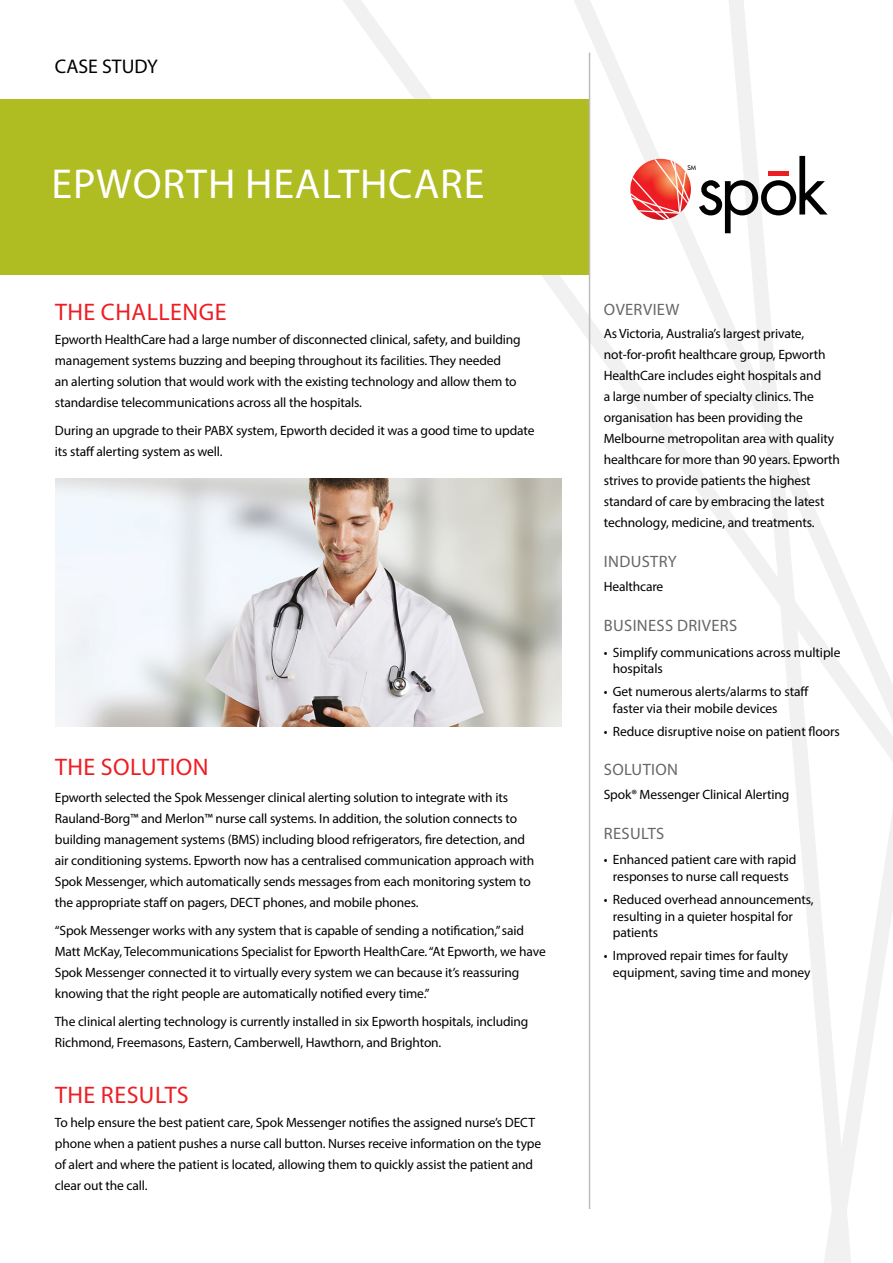
<style>
.page{position:relative;width:893px;height:1263px;background:#fff}
.page>*{position:absolute;margin:0;border:0;box-sizing:border-box;transform-origin:0 0}
.t1{font:42px "Myriad Pro";letter-spacing:.02em;color:#fff}
.t2{font:24px "Myriad Pro";letter-spacing:.02em;color:#ed1d24}
.t3{font:19.8px "Myriad Pro";color:#000}
.t4{font:16.5px "Myriad Pro";letter-spacing:.02em;color:#67676b}
.t5{font:13.5px/21px "Myriad Pro";letter-spacing:-.01em;color:#000}
.t6{font:500 6.3px "Futura Std";color:#000}
</style>
<div class="page">
<svg style="left:546px;top:0;width:172px;height:1209px"></svg>
<svg style="left:718px;top:0;width:80px;height:806px"></svg>
<svg style="left:798px;top:155px;width:95px;height:1108px"></svg>
<div style="left:0;top:99px;width:589px;height:176px;background:#afbc22"></div>
<img style="left:56px;top:478px;width:505px;height:248px">
<hr style="left:589px;top:53px;width:1px;height:1156px;background:#bebbba">
<svg style="left:699px;top:156px;width:129px;height:77px"></svg>
<div style="left:768px;top:171px;width:21px;height:5px;background:#ed1d24"></div>
<svg style="left:630px;top:159px;width:61px;height:61px"></svg>
<h3 class="t3" style="left:55px;top:54px;width:105px">CASE STUDY</h3>
<h1 class="t1" style="left:52px;top:158px;width:434px">EPWORTH HEALTHCARE</h1>
<h2 class="t2" style="left:55px;top:297px;width:173px">THE CHALLENGE</h2>
<p class="t5" style="left:55px;top:329px;width:467px">Epworth HealthCare had a large number of disconnected clinical, safety, and building management systems buzzing and beeping throughout its facilities. They needed<br>an alerting solution that would work with the existing technology and allow them to standardise telecommunications across all the hospitals.</p>
<p class="t5" style="left:55px;top:419px;width:481px">During an upgrade to their PABX system, Epworth decided it was a good time to update its staff alerting system as well.</p>
<h2 class="t2" style="left:55px;top:752px;width:155px">THE SOLUTION</h2>
<p class="t5" style="left:55px;top:787px;width:481px">Epworth selected the Spok Messenger clinical alerting solution to integrate with its Rauland-Borg™ and Merlon™ nurse call systems. In addition, the solution connects to building management systems (BMS) including blood refrigerators, fire detection, and air conditioning systems. Epworth now has a centralised communication approach with Spok Messenger, which automatically sends messages from each monitoring system to the appropriate staff on pagers, DECT phones, and mobile phones.</p>
<p class="t5" style="left:55px;top:920px;width:492px">“Spok Messenger works with any system that is capable of sending a notification,” said Matt McKay, Telecommunications Specialist for Epworth HealthCare. “At Epworth, we have Spok Messenger connected it to virtually every system we can because it’s reassuring knowing that the right people are automatically notified every time.”</p>
<p class="t5" style="left:55px;top:1010px;width:475px">The clinical alerting technology is currently installed in six Epworth hospitals, including<br>Richmond, Freemasons, Eastern, Camberwell, Hawthorn, and Brighton.</p>
<h2 class="t2" style="left:55px;top:1080px;width:135px">THE RESULTS</h2>
<p class="t5" style="left:55px;top:1111px;width:488px">To help ensure the best patient care, Spok Messenger notifies the assigned nurse’s DECT phone when a patient pushes a nurse call button. Nurses receive information on the type of alert and where the patient is located, allowing them to quickly assist the patient and clear out the call.</p>
<p class="t6" style="left:687px;top:164px;width:10px">SM</p>
<p class="t4" style="left:604px;top:299px;width:77px">OVERVIEW</p>
<p class="t5" style="left:604px;top:323px;width:238px">As Victoria, Australia’s largest private, not-for-profit healthcare group, Epworth HealthCare includes eight hospitals and<br>a large number of specialty clinics. The organisation has been providing the Melbourne metropolitan area with quality healthcare for more than 90 years. Epworth strives to provide patients the highest standard of care by embracing the latest technology, medicine, and treatments.</p>
<p class="t4" style="left:604px;top:551px;width:74px">INDUSTRY</p>
<p class="t5" style="left:604px;top:576px;width:61px">Healthcare</p>
<p class="t4" style="left:604px;top:615px;width:135px">BUSINESS DRIVERS</p>
<p class="t5" style="left:613px;top:643px;width:229px;line-height:16.5px;text-indent:-9px">• Simplify communications across multiple hospitals</p>
<p class="t5" style="left:613px;top:683px;width:198px;line-height:16.5px;text-indent:-9px">• Get numerous alerts/alarms to staff faster via their mobile devices</p>
<p class="t5" style="left:604px;top:721px;width:238px">• Reduce disruptive noise on patient floors</p>
<p class="t4" style="left:604px;top:759px;width:76px">SOLUTION</p>
<p class="t5" style="left:604px;top:783px;width:187px">Spok® Messenger Clinical Alerting</p>
<p class="t4" style="left:604px;top:823px;width:62px">RESULTS</p>
<p class="t5" style="left:604px;top:851px;width:194px;line-height:16.5px;text-align:center">• Enhanced patient care with rapid responses to nurse call requests</p>
<p class="t5" style="left:613px;top:891px;width:202px;line-height:16.5px;text-indent:-9px">• Reduced overhead announcements, resulting in a quieter hospital for patients</p>
<p class="t5" style="left:613px;top:947px;width:199px;line-height:16.5px;text-indent:-9px">• Improved repair times for faulty equipment, saving time and money</p>
</div>
